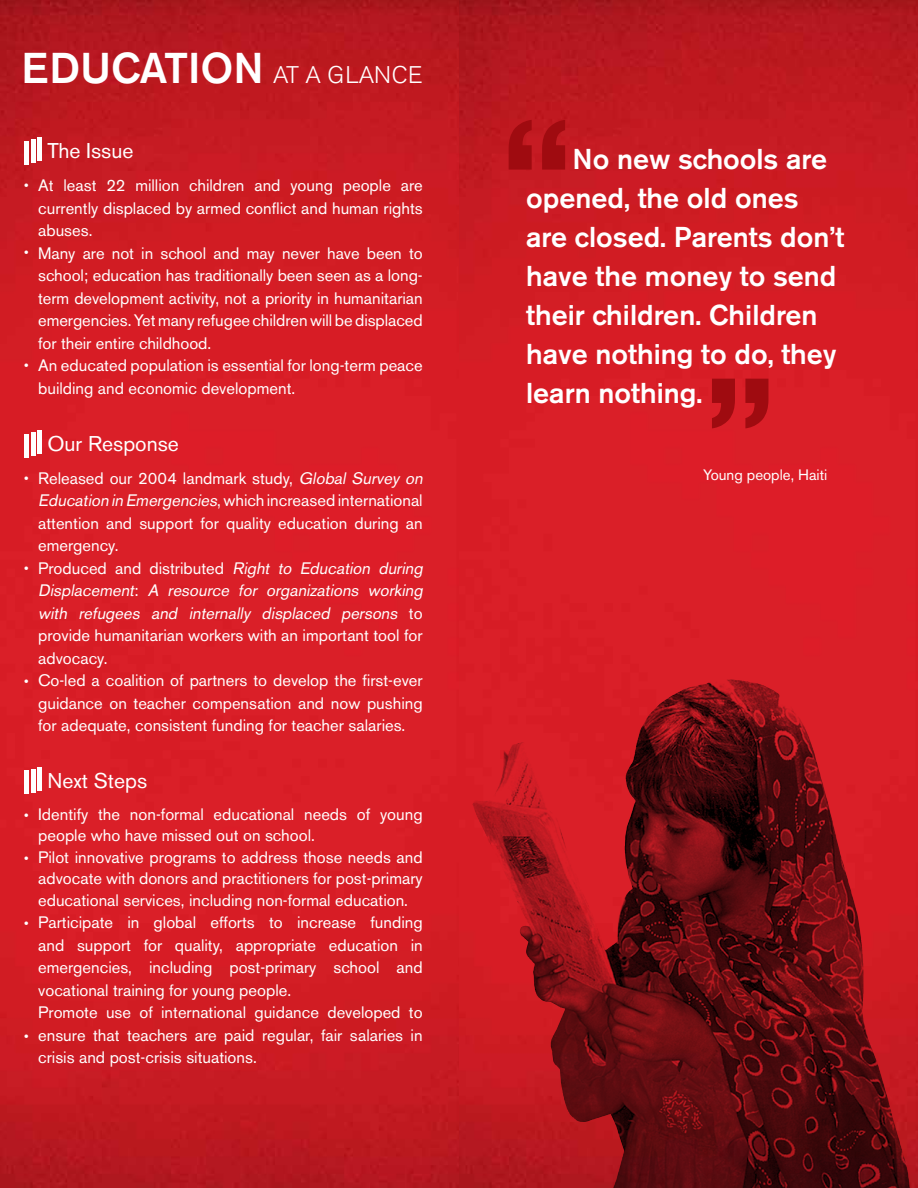
<style>
.page{position:relative;width:918px;height:1188px;background:#fff}
.page>*{position:absolute;margin:0;border:0;box-sizing:border-box;transform-origin:0 0}
.t1{font:700 145.5px "Akzidenz Grotesk BE";color:#9f0b10}
.t2{font:500 42.75px "Akzidenz Grotesk BE";color:#fff}
.t3{font:500 28.5px/39px "Akzidenz Grotesk BE";color:#fff}
.t4{font:21.15px "Akzidenz Grotesk BE";color:#fff}
.t5{font:16.5px/22.5px "Akzidenz Grotesk BE";color:#fff}
.t6{font:15px "Akzidenz Grotesk BE";color:#fff}
.t7{font:13.5px "Akzidenz Grotesk BE";color:#fff}
.s1{font-weight:300;font-size:23.85px}
.s2{font-style:italic}
</style>
<div class="page">
<img style="left:0;top:0;width:918px;height:1188px">
<div style="left:24px;top:141px;width:5px;height:24px;background:#fff"></div>
<div style="left:37px;top:138px;width:5px;height:23px;background:#fff"></div>
<div style="left:31px;top:140px;width:5px;height:23px;background:#fff"></div>
<div style="left:24px;top:434px;width:5px;height:23px;background:#fff"></div>
<div style="left:37px;top:430px;width:5px;height:24px;background:#fff"></div>
<div style="left:31px;top:432px;width:5px;height:23px;background:#fff"></div>
<div style="left:24px;top:771px;width:5px;height:23px;background:#fff"></div>
<div style="left:37px;top:767px;width:5px;height:23px;background:#fff"></div>
<div style="left:31px;top:769px;width:5px;height:23px;background:#fff"></div>
<img style="left:625px;top:682px;width:90px;height:120px">
<h2 class="t2" style="left:21px;top:42px;width:403px">EDUCATION <span class="s1">AT A GLANCE</span></h2>
<p class="t7" style="left:24px;top:178px;width:6px">•</p>
<p class="t7" style="left:24px;top:245px;width:6px">•</p>
<p class="t7" style="left:24px;top:358px;width:6px">•</p>
<p class="t4" style="left:47px;top:138px;width:88px">The Issue</p>
<p class="t5" style="left:38px;top:174px;width:386px">At least 22 million children and young people are currently displaced by armed conflict and human rights abuses.<br>Many are not in school and may never have been to school; education has traditionally been seen as a long&shy;term development activity, not a priority in humanitarian emergencies. Yet many refugee children will be displaced for their entire childhood.<br>An educated population is essential for long-term peace building and economic development.</p>
<p class="t7" style="left:24px;top:470px;width:6px">•</p>
<p class="t7" style="left:24px;top:560px;width:6px">•</p>
<p class="t7" style="left:24px;top:673px;width:6px">•</p>
<p class="t4" style="left:47px;top:431px;width:133px">Our Response</p>
<p class="t5" style="left:38px;top:467px;width:390px">Released our 2004 landmark study, <span class="s2">Global Survey on Education in Emergencies</span>, which increased international attention and support for quality education during an emergency.<br>Produced and distributed <span class="s2">Right to Education during Displacement</span>: <span class="s2">A resource for organizations working with refugees and internally displaced persons</span> t o provide humanitarian workers with an important tool for advocacy.<br>Co-led a coalition of partners to develop the first-ever guidance on teacher compensation and now pushing for adequate, consistent funding for teacher salaries.</p>
<p class="t7" style="left:24px;top:808px;width:6px">•</p>
<p class="t7" style="left:24px;top:850px;width:6px">•</p>
<p class="t7" style="left:24px;top:915px;width:6px">•</p>
<p class="t7" style="left:24px;top:1028px;width:6px">•</p>
<p class="t4" style="left:47px;top:768px;width:101px">Next Steps</p>
<p class="t5" style="left:38px;top:803px;width:386px;line-height:22px">Identify the non-formal educational needs of young people who have missed out on school.<br>Pilot innovative programs to address those needs and advocate with donors and practitioners for post-primary educational services, including non-formal education.<br>Participate in global efforts to increase funding and support for quality, appropriate education in emergencies, including post-primary school and vocational training for young people.<br>Promote use of international guidance developed to ensure that teachers are paid regular, fair salaries in crisis and post-crisis situations.</p>
<h1 class="t1" style="left:502px;top:89px;width:71px">“</h1>
<h3 class="t3" style="left:526px;top:139px;width:320px;text-indent:46px">No new schools are opened, the old ones are closed. Parents don’t have the money to send their children. Children have nothing to do, they learn nothing.</h3>
<h1 class="t1" style="left:775px;top:460px;width:71px;rotate:-180deg">“</h1>
<p class="t6" style="left:703px;top:466px;width:126px">Young people, Haiti</p>
</div>
